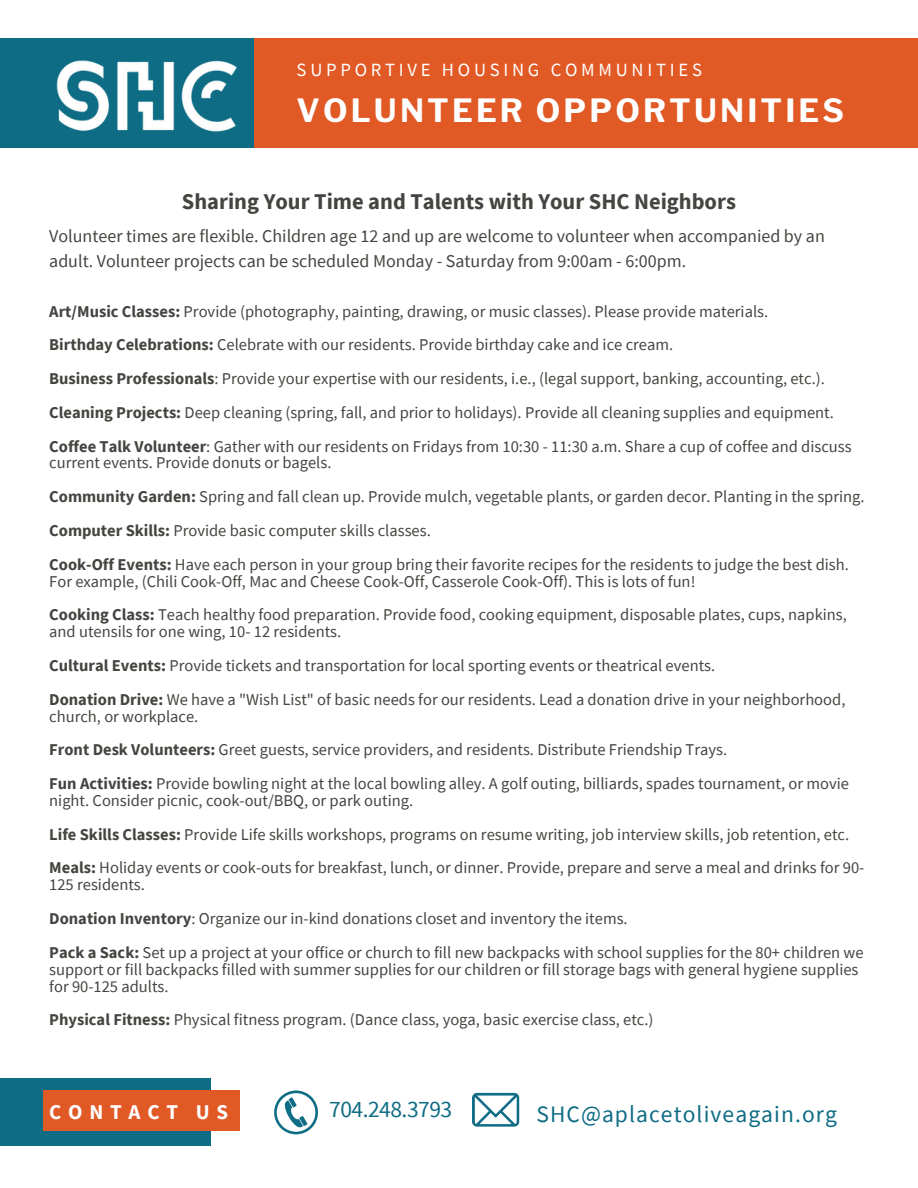
<style>
.page{position:relative;width:918px;height:1188px;background:#fff}
.page>*{position:absolute;margin:0;border:0;box-sizing:border-box;transform-origin:0 0}
.t1{font:700 31.8px "Libre Franklin";letter-spacing:.1em;color:#fff}
.t2{font:23.55px "Source Sans Pro";letter-spacing:.045em;color:#0e6c84}
.t3{font:23.4px "Source Sans Pro";letter-spacing:-.02em;color:#0e6c84}
.t4{font:700 22.5px "Source Sans Pro";color:#444440}
.t5{font:700 21px "Source Sans Pro";letter-spacing:.325em;color:#fff}
.t6{font:18.75px "Source Sans Pro";letter-spacing:.2em;color:#fff}
.t7{font:18px/25px "Source Sans Pro";color:#444440}
.t8{font:16.5px/16.8px "Source Sans Pro";color:#444440}
.s1{font-weight:700}
</style>
<div class="page">
<div style="left:186px;top:39px;width:732px;height:109px;background:#e15925"></div>
<div style="left:0;top:39px;width:254px;height:109px;background:#0e6c84"></div>
<img style="left:56px;top:60px;width:181px;height:72px">
<div style="left:0;top:1078px;width:211px;height:68px;background:#0e6c84"></div>
<div style="left:43px;top:1090px;width:197px;height:41px;background:#e15925"></div>
<svg style="left:274px;top:1091px;width:44px;height:43px"></svg>
<svg style="left:472px;top:1093px;width:47px;height:34px"></svg>
<p class="t6" style="left:297px;top:58px;width:407px">SUPPORTIVE HOUSING COMMUNITIES</p>
<p class="t1" style="left:297px;top:91px;width:549px">VOLUNTEER OPPORTUNITIES</p>
<p class="t4" style="left:182px;top:187px;width:556px">Sharing Your Time and Talents with Your SHC Neighbors</p>
<p class="t7" style="left:49px;top:223px;width:777px">Volunteer times are flexible. Children age 12 and up are welcome to volunteer when accompanied by an adult. Volunteer projects can be scheduled Monday - Saturday from 9:00am - 6:00pm.</p>
<p class="t8" style="left:49px;top:302px;width:720px"><span class="s1">Art/Music Classes:</span> Provide (photography, painting, drawing, or music classes). Please provide materials.</p>
<p class="t8" style="left:49px;top:336px;width:625px"><span class="s1">Birthday Celebrations:</span> Celebrate with our residents. Provide birthday cake and ice cream.</p>
<p class="t8" style="left:49px;top:370px;width:777px"><span class="s1">Business Professionals</span>: Provide your expertise with our residents, i.e., (legal support, banking, accounting, etc.).</p>
<p class="t8" style="left:49px;top:404px;width:786px"><span class="s1">Cleaning Projects:</span> Deep cleaning (spring, fall, and prior to holidays). Provide all cleaning supplies and equipment.</p>
<p class="t8" style="left:49px;top:437px;width:804px"><span class="s1">Coffee Talk Volunteer</span>: Gather with our residents on Fridays from 10:30 - 11:30 a.m. Share a cup of coffee and discuss current events. Provide donuts or bagels.</p>
<p class="t8" style="left:49px;top:488px;width:817px"><span class="s1">Community Garden:</span> Spring and fall clean up. Provide mulch, vegetable plants, or garden decor. Planting in the spring.</p>
<p class="t8" style="left:49px;top:522px;width:383px"><span class="s1">Computer Skills:</span> Provide basic computer skills classes.</p>
<p class="t8" style="left:49px;top:555px;width:801px"><span class="s1">Cook-Off Events:</span> Have each person in your group bring their favorite recipes for the residents to judge the best dish.<br>For example, (Chili Cook-Off, Mac and Cheese Cook-Off, Casserole Cook-Off). This is lots of fun!</p>
<p class="t8" style="left:49px;top:606px;width:799px"><span class="s1">Cooking Class:</span> Teach healthy food preparation. Provide food, cooking equipment, disposable plates, cups, napkins, and utensils for one wing, 10- 12 residents.</p>
<p class="t8" style="left:49px;top:657px;width:668px"><span class="s1">Cultural Events:</span> Provide tickets and transportation for local sporting events or theatrical events.</p>
<p class="t8" style="left:49px;top:690px;width:798px"><span class="s1">Donation Drive:</span> We have a "Wish List" of basic needs for our residents. Lead a donation drive in your neighborhood, church, or workplace.</p>
<p class="t8" style="left:49px;top:741px;width:679px"><span class="s1">Front Desk Volunteers:</span> Greet guests, service providers, and residents. Distribute Friendship Trays.</p>
<p class="t8" style="left:49px;top:775px;width:801px"><span class="s1">Fun Activities:</span> Provide bowling night at the local bowling alley. A golf outing, billiards, spades tournament, or movie night. Consider picnic, cook-out/BBQ, or park outing.</p>
<p class="t8" style="left:49px;top:825px;width:801px"><span class="s1">Life Skills Classes:</span> Provide Life skills workshops, programs on resume writing, job interview skills, job retention, etc.</p>
<p class="t8" style="left:49px;top:859px;width:817px"><span class="s1">Meals:</span> Holiday events or cook-outs for breakfast, lunch, or dinner. Provide, prepare and serve a meal and drinks for 90-<br>125 residents.</p>
<p class="t8" style="left:49px;top:910px;width:580px"><span class="s1">Donation Inventory</span>: Organize our in-kind donations closet and inventory the items.</p>
<p class="t8" style="left:49px;top:944px;width:816px"><span class="s1">Pack a Sack:</span> Set up a project at your office or church to fill new backpacks with school supplies for the 80+ children we support or fill backpacks filled with summer supplies for our children or fill storage bags with general hygiene supplies for 90-125 adults.</p>
<p class="t8" style="left:49px;top:1011px;width:606px"><span class="s1">Physical Fitness:</span> Physical fitness program. (Dance class, yoga, basic exercise class, etc.)</p>
<p class="t5" style="left:49px;top:1098px;width:180px">CONTACT US</p>
<p class="t3" style="left:329px;top:1094px;width:125px">704.248.3793</p>
<p class="t2" style="left:536px;top:1099px;width:302px">SHC@aplacetoliveagain.org</p>
</div>
